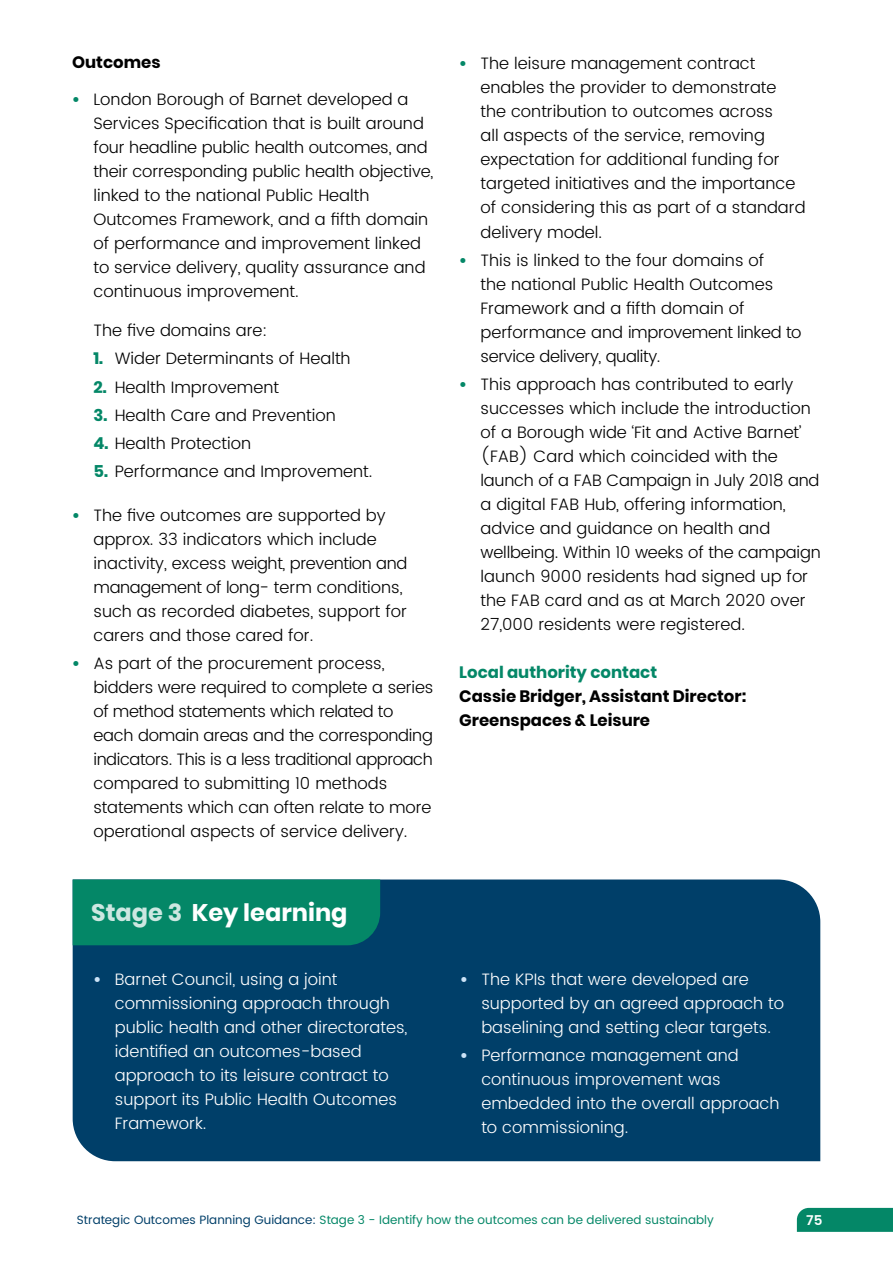
<style>
.page{position:relative;width:893px;height:1263px;background:#fff}
.page>*{position:absolute;margin:0;border:0;box-sizing:border-box;transform-origin:0 0}
._3_-_heading{font:700 24px "Poppins";color:#fff}
.Green_bullets{font:300 16.5px/24px "Poppins";color:#000}
.light_blue_bullets{font:300 16.5px/24px "Poppins";color:#fff}
.Green_numbers{font:300 16.5px "Poppins";color:#000}
.Body_text{font:700 16.5px/24px "Poppins";color:#000}
.Body_text-2{font:700 16.5px "Poppins";color:#048767}
.Body_text-3{font:300 16.5px "Poppins";color:#000}
._5-_Heading{font:700 16.5px "Poppins";color:#000}
.t1{font:600 13.5px "Poppins";color:#fff}
.t2{font:12px "Poppins";color:#048767}
.s1{font-weight:700;color:#048767}
.s2{color:#cde7e1}
.s3{font-weight:700;color:#cce3f7}
.s4{color:#003f69}
</style>
<div class="page">
<div style="left:797px;top:1208px;width:96px;height:24px;background:#048767"></div>
<div style="left:73px;top:879px;width:747px;height:282px;background:#003f69"></div>
<div style="left:73px;top:879px;width:307px;height:66px;background:#048767"></div>
<h5 class="_5-_Heading" style="left:72px;top:53px;width:90px">Outcomes</h5>
<p class="Green_bullets" style="left:93px;top:88px;width:341px;text-indent:-21px"><span class="s1">•</span> London Borough of Barnet developed a Services Specification that is built around four headline public health outcomes, and their corresponding public health objective, linked to the national Public Health Outcomes Framework, and a fifth domain of performance and improvement linked to service delivery, quality assurance and continuous improvement.</p>
<p class="Body_text-3" style="left:93px;top:319px;width:176px">The five domains are:</p>
<p class="Green_numbers" style="left:93px;top:347px;width:259px"><span class="s1">1.</span> Wider Determinants of Health</p>
<p class="Green_numbers" style="left:93px;top:375px;width:187px"><span class="s1">2.</span> Health Improvement</p>
<p class="Green_numbers" style="left:93px;top:403px;width:244px"><span class="s1">3.</span> Health Care and Prevention</p>
<p class="Green_numbers" style="left:93px;top:432px;width:159px"><span class="s1">4.</span> Health Protection</p>
<p class="Green_numbers" style="left:93px;top:460px;width:280px"><span class="s1">5.</span> Performance and Improvement.</p>
<p class="Green_bullets" style="left:93px;top:503px;width:316px;text-indent:-21px"><span class="s1">•</span> The five outcomes are supported by approx. 33 indicators which include inactivity, excess weight, prevention and management of long- term conditions, such as recorded diabetes, support for carers and those cared for.</p>
<p class="Green_bullets" style="left:93px;top:652px;width:341px;text-indent:-21px"><span class="s1">•</span> As part of the procurement process, bidders were required to complete a series of method statements which related to each domain areas and the corresponding indicators. This is a less traditional approach compared to submitting 10 methods statements which can often relate to more operational aspects of service delivery.</p>
<h3 class="_3_-_heading" style="left:91px;top:898px;width:258px"><span class="s2">Stage 3</span> Key learning</h3>
<p class="Green_bullets" style="left:480px;top:52px;width:327px;text-indent:-21px"><span class="s1">•</span> The leisure management contract enables the provider to demonstrate the contribution to outcomes across<br>all aspects of the service, removing expectation for additional funding for targeted initiatives and the importance of considering this as part of a standard delivery model.</p>
<p class="Green_bullets" style="left:480px;top:249px;width:323px;text-indent:-21px"><span class="s1">•</span> This is linked to the four domains of<br>the national Public Health Outcomes Framework and a fifth domain of performance and improvement linked to service delivery, quality.</p>
<p class="Green_bullets" style="left:480px;top:373px;width:342px;text-indent:-21px"><span class="s1">•</span> This approach has contributed to early successes which include the introduction of a Borough wide ‘Fit and Active Barnet’ (FAB) Card which coincided with the launch of a FAB Campaign in July 2018 and a digital FAB Hub, offering information, advice and guidance on health and wellbeing. Within 10 weeks of the campaign launch 9000 residents had signed up for the FAB card and as at March 2020 over 27,000 residents were registered.</p>
<p class="Body_text-2" style="left:459px;top:663px;width:199px">Local authority contact</p>
<p class="Body_text" style="left:459px;top:684px;width:288px">Cassie Bridger, Assistant Director:<br>Greenspaces &amp; Leisure</p>
<p class="light_blue_bullets" style="left:115px;top:967px;width:294px;text-indent:-21px"><span class="s3">•</span> Barnet Council, using a joint commissioning approach through public health and other directorates, identified an outcomes-based approach to its leisure contract to support its Public Health Outcomes<br>Framework.</p>
<p class="light_blue_bullets" style="left:481px;top:967px;width:304px;text-indent:-21px"><span class="s3">•</span> The KPIs that were developed are supported by an agreed approach to baselining and setting clear targets.</p>
<p class="light_blue_bullets" style="left:481px;top:1044px;width:300px;text-indent:-21px"><span class="s3">•</span> Performance management and continuous improvement was embedded into the overall approach to commissioning.</p>
<p class="t2" style="left:77px;top:1211px;width:638px"><span class="s4">Strategic Outcomes Planning Guidance:</span> Stage 3 - Identify how the outcomes can be delivered sustainably</p>
<p class="t1" style="left:806px;top:1210px;width:18px">75</p>
</div>
